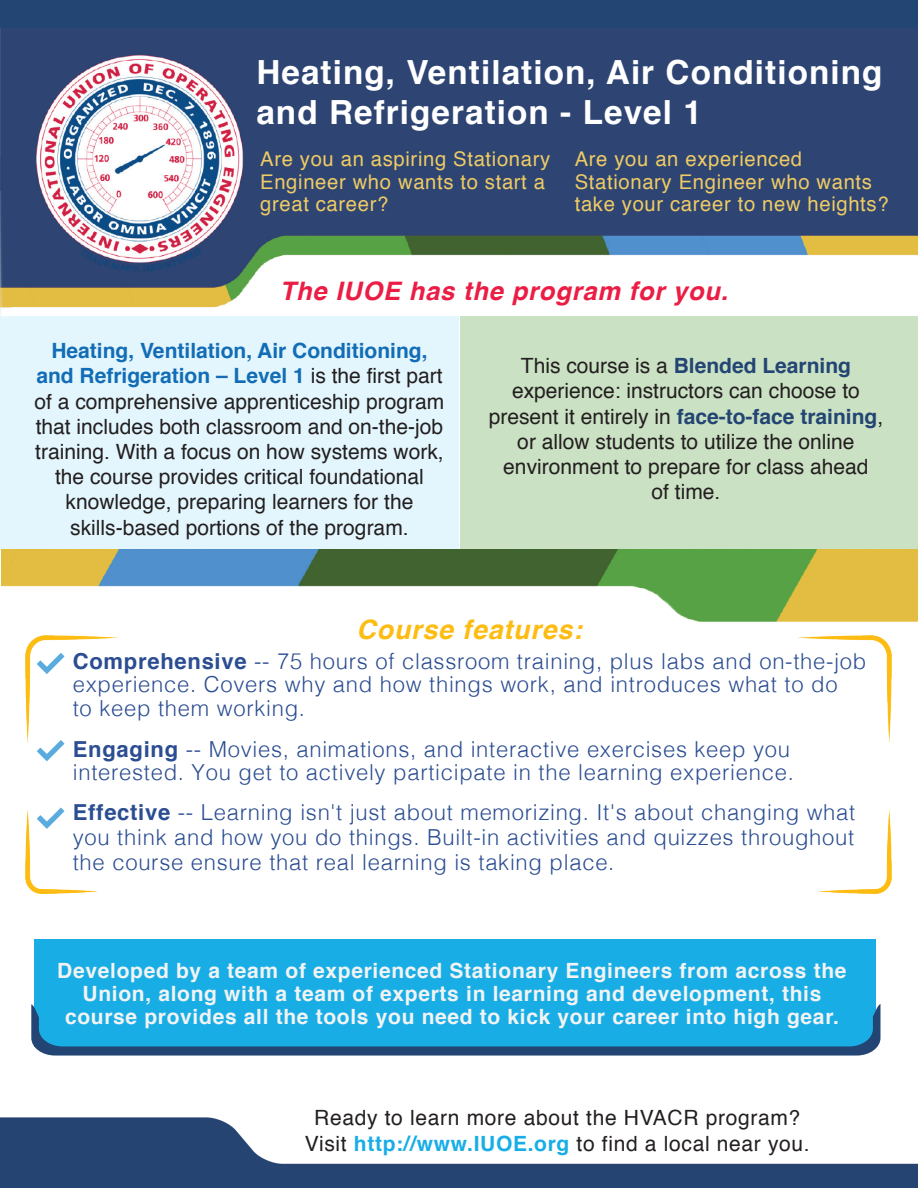
<style>
.page{position:relative;width:918px;height:1188px;background:#fff}
.page>*{position:absolute;margin:0;border:0;box-sizing:border-box;transform-origin:0 0}
.t1{font:700 33.3px/39.9px "Helvetica";letter-spacing:.03em;color:#fff}
.t2{font:italic 700 26.85px "Helvetica";letter-spacing:.03em;color:#fdbc12}
.t3{font:italic 700 25.5px "Helvetica";letter-spacing:.03em;color:#eb1d44}
.t4{font:300 22.05px/23.5px "Helvetica";letter-spacing:.03em;color:#2b4d91}
.t5{font:21px/25.2px "Helvetica";color:#231f20;text-align:center}
.t6{font:700 21px/23.1px "Helvetica";letter-spacing:.03em;color:#f2f3f4;text-align:center}
.t7{font:21px/25.2px "Helvetica";letter-spacing:.03em;color:#231f20;text-align:center}
.t8{font:20.25px/22.5px "Helvetica";letter-spacing:.03em;color:#efcb64}
.s1{font-weight:700;color:#126db6}
.s2{font-weight:700;color:#234573}
.s3{font-weight:700}
.s4{font-weight:700;color:#18aee5}
</style>
<div class="page">
<img style="left:25px;top:636px;width:94px;height:108px">
<img style="left:25px;top:807px;width:73px;height:86px">
<img style="left:798px;top:636px;width:93px;height:107px">
<img style="left:818px;top:809px;width:73px;height:84px">
<div style="left:0;top:0;width:918px;height:191px;background:#234573"></div>
<div style="left:461px;top:316px;width:457px;height:235px;background:#cbe1c3"></div>
<div style="left:0;top:316px;width:459px;height:235px;background:#e3f6fd"></div>
<img style="left:0;top:28px;width:918px;height:292px">
<div style="left:34px;top:939px;width:842px;height:107px;background:#18aee5"></div>
<img style="left:0;top:1117px;width:918px;height:71px">
<svg style="left:31px;top:1004px;width:850px;height:52px"></svg>
<svg style="left:37px;top:653px;width:27px;height:21px"></svg>
<svg style="left:37px;top:740px;width:27px;height:21px"></svg>
<svg style="left:37px;top:808px;width:27px;height:21px"></svg>
<img style="left:1px;top:550px;width:917px;height:72px">
<h1 class="t1" style="left:256px;top:53px;width:628px">Heating, Ventilation, Air Conditioning and Refrigeration - Level 1</h1>
<p class="t8" style="left:260px;top:149px;width:292px">Are you an aspiring Stationary<br>Engineer who wants to start a great career?</p>
<p class="t8" style="left:575px;top:149px;width:315px">Are you an experienced<br>Stationary Engineer who wants take your career to new heights?</p>
<p class="t3" style="left:280px;top:270px;width:450px">The IUOE has the program for you.</p>
<p class="t5" style="left:35px;top:339px;width:411px"><span class="s1">Heating, Ventilation, Air Conditioning, and Refrigeration – Level 1</span> is the first part of a comprehensive apprenticeship program that includes both classroom and on-the-job training. With a focus on how systems work, the course provides critical foundational knowledge, preparing learners for the skills-based portions of the program.</p>
<p class="t5" style="left:489px;top:354px;width:396px">This course is a <span class="s2">Blended Learning </span>experience: instructors can choose to present it entirely in <span class="s2">face-to-face training</span>, or allow students to utilize the online environment to prepare for class ahead<br>of time.</p>
<p class="t2" style="left:357px;top:607px;width:227px">Course features:</p>
<p class="t4" style="left:73px;top:648px;width:795px"><span class="s3">Comprehensive</span> -- 75 hours of classroom training, plus labs and on-the-job experience. Covers why and how things work, and introduces what to do<br>to keep them working.</p>
<p class="t4" style="left:73px;top:736px;width:722px"><span class="s3">Engaging</span> -- Movies, animations, and interactive exercises keep you interested. You get to actively participate in the learning experience.</p>
<p class="t4" style="left:73px;top:798px;width:784px;line-height:25.2px;text-align:justify"><span class="s3">Effective</span> -- Learning isn't just about memorizing. It's about changing what you think and how you do things. Built-in activities and quizzes throughout the course ensure that real learning is taking place.</p>
<p class="t6" style="left:57px;top:959px;width:791px">Developed by a team of experienced Stationary Engineers from across the<br>Union, along with a team of experts in learning and development, this course provides all the tools you need to kick your career into high gear.</p>
<p class="t7" style="left:305px;top:1106px;width:507px">Ready to learn more about the HVACR program?<br>Visit <span class="s4">http://www.IUOE.org</span> to find a local near you.</p>
</div>
